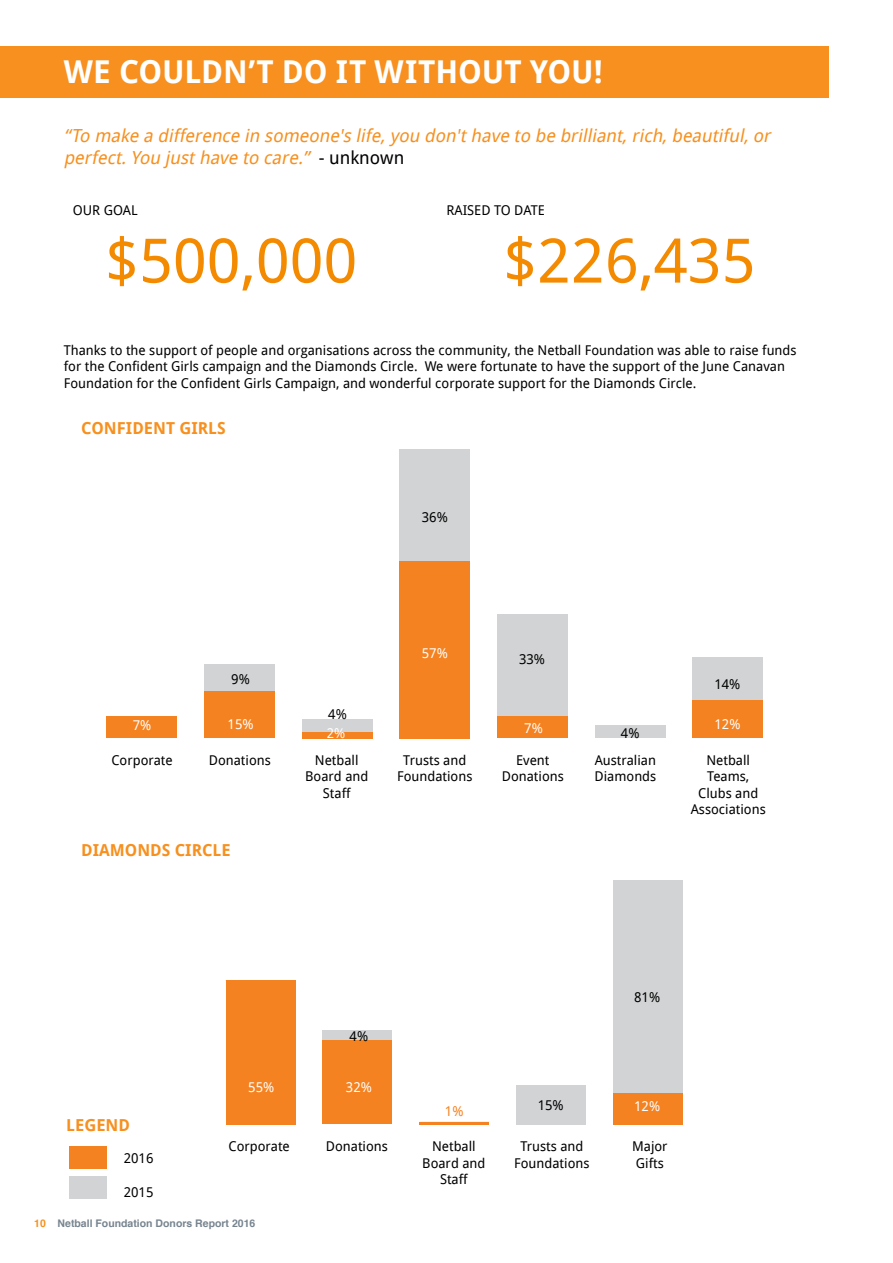
<style>
.page{position:relative;width:893px;height:1263px;background:#fff}
.page>*{position:absolute;margin:0;border:0;box-sizing:border-box;transform-origin:0 0}
.t1{font:61.35px "Droid Sans";color:#f38a00}
.t2{font:700 31.5px "Droid Sans";letter-spacing:-.005em;color:#fff}
.t3{font:italic 18px/21.6px "Droid Sans";color:#f7901e}
.t4{font:700 16.5px "Droid Sans";color:#f7901e}
.t5{font:13.5px/16.5px "Droid Sans";color:#000;text-align:center}
.t6{font:13.5px "Droid Sans";color:#fff}
.t7{font:13.5px "Droid Sans";color:#f58220}
.t8{font:700 10.5px "Helvetica";color:#77848f}
.s1{font-style:normal;color:#000}
.s2{color:#f7901e}
</style>
<div class="page">
<div style="left:0;top:47px;width:829px;height:51px;background:#f7901e"></div>
<div style="left:204px;top:663px;width:71px;height:28px;background:#d1d3d4"></div>
<div style="left:302px;top:719px;width:70px;height:13px;background:#d1d3d4"></div>
<div style="left:400px;top:449px;width:70px;height:112px;background:#d1d3d4"></div>
<div style="left:497px;top:614px;width:71px;height:102px;background:#d1d3d4"></div>
<div style="left:595px;top:726px;width:70px;height:12px;background:#d1d3d4"></div>
<div style="left:693px;top:657px;width:70px;height:44px;background:#d1d3d4"></div>
<div style="left:107px;top:716px;width:70px;height:22px;background:#f58220"></div>
<div style="left:204px;top:691px;width:71px;height:47px;background:#f58220"></div>
<div style="left:302px;top:732px;width:70px;height:6px;background:#f58220"></div>
<div style="left:400px;top:561px;width:70px;height:177px;background:#f58220"></div>
<div style="left:497px;top:716px;width:71px;height:22px;background:#f58220"></div>
<div style="left:693px;top:701px;width:70px;height:37px;background:#f58220"></div>
<div style="left:69px;top:1176px;width:38px;height:23px;background:#d1d3d4"></div>
<div style="left:69px;top:1146px;width:38px;height:23px;background:#f58220"></div>
<div style="left:322px;top:1030px;width:70px;height:10px;background:#d1d3d4"></div>
<div style="left:516px;top:1085px;width:70px;height:39px;background:#d1d3d4"></div>
<div style="left:613px;top:880px;width:70px;height:213px;background:#d1d3d4"></div>
<div style="left:226px;top:980px;width:69px;height:144px;background:#f58220"></div>
<div style="left:322px;top:1040px;width:70px;height:84px;background:#f58220"></div>
<hr style="left:419px;top:1122px;width:70px;height:2px;background:#f58220">
<div style="left:613px;top:1093px;width:70px;height:31px;background:#f58220"></div>
<h2 class="t2" style="left:64px;top:59px;width:540px">WE COULDN’T DO IT WITHOUT YOU!</h2>
<h3 class="t3" style="left:64px;top:127px;width:712px">“To make a difference in someone's life, you don't have to be brilliant, rich, beautiful, or perfect. You just have to care.” <span class="s1">- u n k n o w n</span></h3>
<p class="t5" style="left:73px;top:203px;width:66px">OUR GOAL</p>
<p class="t5" style="left:446px;top:203px;width:100px">RAISED TO DATE</p>
<h1 class="t1" style="left:105px;top:236px;width:253px">$500,000</h1>
<h1 class="t1" style="left:503px;top:236px;width:253px">$226,435</h1>
<p class="t5" style="left:64px;top:343px;width:734px;text-align:left">Thanks to the support of people and organisations across the community, the Netball Foundation was able to raise funds for the Confident Girls campaign and the Diamonds Circle. We were fortunate to have the support of the June Canavan<br>Foundation for the Confident Girls Campaign, and wonderful corporate support for the Diamonds Circle.</p>
<p class="t4" style="left:81px;top:422px;width:146px">CONFIDENT GIRLS</p>
<p class="t5" style="left:231px;top:672px;width:20px">9%</p>
<p class="t6" style="left:133px;top:719px;width:20px">7%</p>
<p class="t6" style="left:228px;top:718px;width:28px">15%</p>
<p class="t5" style="left:328px;top:707px;width:20px">4%</p>
<p class="t6" style="left:327px;top:728px;width:20px">2%</p>
<p class="t5" style="left:422px;top:510px;width:28px">36%</p>
<p class="t6" style="left:422px;top:648px;width:28px">57%</p>
<p class="t5" style="left:519px;top:652px;width:28px">33%</p>
<p class="t5" style="left:714px;top:677px;width:28px">14%</p>
<p class="t6" style="left:524px;top:722px;width:20px">7%</p>
<p class="t6" style="left:714px;top:718px;width:28px">12%</p>
<p class="t5" style="left:621px;top:726px;width:20px">4%</p>
<p class="t5" style="left:112px;top:753px;width:63px">Corporate</p>
<p class="t5" style="left:397px;top:753px;width:77px">Trusts and<br>Foundations</p>
<p class="t5" style="left:209px;top:753px;width:64px">Donations</p>
<p class="t5" style="left:305px;top:753px;width:65px">Netball<br>Board and<br>Staff</p>
<p class="t5" style="left:502px;top:753px;width:64px">Event<br>Donations</p>
<p class="t5" style="left:594px;top:753px;width:63px;text-align:left">Australian<br>Diamonds</p>
<p class="t5" style="left:691px;top:753px;width:76px">Netball<br>Teams,<br>Clubs and<br>Associations</p>
<p class="t4" style="left:81px;top:844px;width:151px">DIAMONDS CIRCLE</p>
<p class="t4" style="left:66px;top:1119px;width:65px">LEGEND</p>
<p class="t5" style="left:350px;top:1029px;width:20px">4%</p>
<p class="t6" style="left:248px;top:1082px;width:28px">55%</p>
<p class="t6" style="left:346px;top:1082px;width:28px">32%</p>
<p class="t5" style="left:634px;top:990px;width:28px">81%</p>
<p class="t5" style="left:538px;top:1098px;width:28px">15%</p>
<p class="t7" style="left:445px;top:1106px;width:20px">1%</p>
<p class="t6" style="left:634px;top:1101px;width:28px">12%</p>
<p class="t5" style="left:124px;top:1151px;width:31px">2016</p>
<p class="t5" style="left:124px;top:1185px;width:31px">2015</p>
<p class="t5" style="left:229px;top:1139px;width:63px">Corporate</p>
<p class="t5" style="left:326px;top:1139px;width:64px">Donations</p>
<p class="t5" style="left:422px;top:1139px;width:65px">Netball<br>Board and<br>Staff</p>
<p class="t5" style="left:632px;top:1139px;width:37px;text-align:left">Major<br>Gifts</p>
<p class="t5" style="left:514px;top:1139px;width:77px">Trusts and<br>Foundations</p>
<p class="t8" style="left:34px;top:1215px;width:223px"><span class="s2">10</span> Netball Foundation Donors Report 2016</p>
</div>
